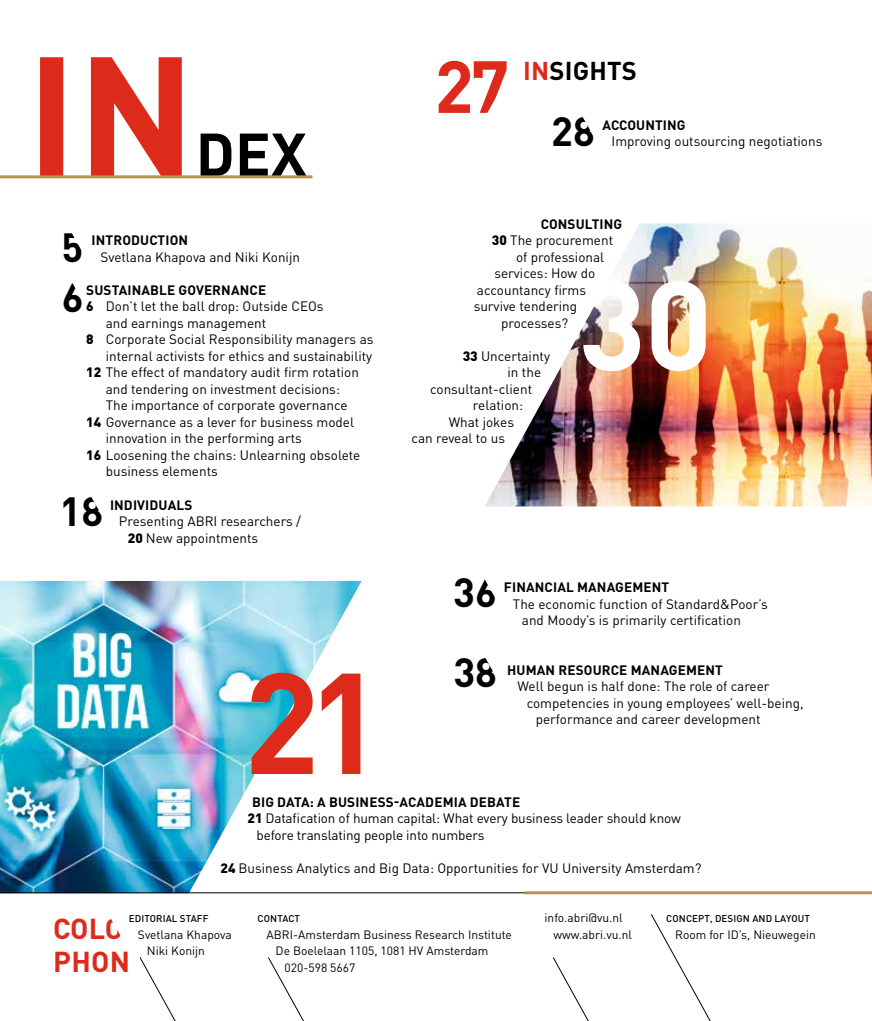
<style>
.page{position:relative;width:872px;height:1021px;background:#fff}
.page>*{position:absolute;margin:0;border:0;box-sizing:border-box;transform-origin:0 0}
.t1{font:700 141px "DINOT";color:#dd2a1b}
.t2{font:700 124.8px "DINOT";color:#fff}
.t3{font:700 72.45px "DINOT";color:#dd2a1b}
.t4{font:700 40.35px "DINOT";color:#000}
.t5{font:700 28.5px/33px "DINOT";letter-spacing:.01em;color:#dd2a1b}
.t6{font:700 25.5px "DINOT";letter-spacing:.01em;color:#000}
.t7{font:13.5px/16.5px "DINOT";color:#000}
.t8{font:700 13.5px "DINOT";letter-spacing:.01em;color:#000}
.t9{font:12px/16.5px "DINOT";color:#000}
.t10{font:500 9.75px "DINOT";letter-spacing:.01em;color:#000}
.s1{color:#dd2a1b}
.s2{font-weight:900}
</style>
<div class="page">
<img style="left:0;top:581px;width:362px;height:311px">
<svg style="left:268px;top:957px;width:36px;height:63px"></svg>
<svg style="left:552px;top:914px;width:159px;height:106px"></svg>
<svg style="left:139px;top:957px;width:36px;height:63px"></svg>
<hr style="left:0;top:892px;width:860px;height:1px;background:#000">
<svg style="left:201px;top:134px;width:105px;height:41px"></svg>
<svg style="left:40px;top:57px;width:142px;height:118px"></svg>
<hr style="left:0;top:175px;width:312px;height:3px;background:#b7934f">
<hr style="left:524px;top:891px;width:348px;height:3px;background:#b7934f">
<img style="left:485px;top:223px;width:387px;height:283px">
<h3 class="t3" style="left:434px;top:37px;width:77px">27</h3>
<h3 class="t6" style="left:523px;top:54px;width:115px"><span class="s1">IN</span>SIGHTS</h3>
<h3 class="t4" style="left:61px;top:220px;width:23px">5</h3>
<p class="t8" style="left:92px;top:231px;width:98px">INTRODUCTION</p>
<p class="t7" style="left:100px;top:248px;width:201px">Svetlana Khapova and Niki Konijn</p>
<h3 class="t4" style="left:62px;top:269px;width:23px">6</h3>
<p class="t8" style="left:86px;top:281px;width:181px">SUSTAINABLE GOVERNANCE</p>
<p class="t7" style="left:86px;top:298px;width:239px"><span class="s2">6</span> Don’t let the ball drop: Outside CEOs</p>
<p class="t7" style="left:106px;top:314px;width:162px">and earnings management</p>
<p class="t7" style="left:86px;top:331px;width:289px"><span class="s2">8</span> Corporate Social Responsibility managers as</p>
<p class="t7" style="left:106px;top:347px;width:268px">internal activists for ethics and sustainability</p>
<p class="t7" style="left:86px;top:364px;width:274px"><span class="s2">12</span> The effect of mandatory audit firm rotation</p>
<p class="t7" style="left:106px;top:380px;width:236px">and tendering on investment decisions:</p>
<p class="t7" style="left:106px;top:397px;width:243px">The importance of corporate governance</p>
<p class="t7" style="left:86px;top:413px;width:269px"><span class="s2">14</span> Governance as a lever for business model</p>
<p class="t7" style="left:106px;top:430px;width:198px">innovation in the performing arts</p>
<p class="t7" style="left:86px;top:446px;width:276px"><span class="s2">16</span> Loosening the chains: Unlearning obsolete</p>
<p class="t7" style="left:106px;top:463px;width:114px">business elements</p>
<h3 class="t4" style="left:59px;top:484px;width:45px">18</h3>
<p class="t8" style="left:110px;top:495px;width:84px">INDIVIDUALS</p>
<p class="t7" style="left:128px;top:512px;width:175px;text-indent:-9px">Presenting ABRI researchers /<br><span class="s2">20</span> New appointments</p>
<h1 class="t1" style="left:243px;top:627px;width:142px">21</h1>
<h3 class="t4" style="left:551px;top:104px;width:45px">28</h3>
<p class="t8" style="left:602px;top:116px;width:84px">ACCOUNTING</p>
<p class="t7" style="left:611px;top:133px;width:212px">Improving outsourcing negotiations</p>
<p class="t8" style="left:541px;top:215px;width:83px">CONSULTING</p>
<p class="t7" style="left:492px;top:232px;width:123px"><span class="s2">30</span> The procurement</p>
<p class="t7" style="left:516px;top:248px;width:90px">of professional</p>
<p class="t7" style="left:494px;top:265px;width:102px">services: How do</p>
<p class="t7" style="left:477px;top:281px;width:111px">accountancy firms</p>
<p class="t7" style="left:473px;top:298px;width:105px">survive tendering</p>
<p class="t7" style="left:501px;top:314px;width:69px">processes?</p>
<p class="t7" style="left:463px;top:347px;width:89px"><span class="s2">33</span> Uncertainty</p>
<p class="t7" style="left:507px;top:364px;width:35px">in the</p>
<p class="t7" style="left:430px;top:380px;width:104px">consultant-client</p>
<p class="t7" style="left:473px;top:397px;width:52px">relation:</p>
<p class="t7" style="left:448px;top:413px;width:67px">What jokes</p>
<p class="t7" style="left:411px;top:430px;width:95px">can reveal to us</p>
<h2 class="t2" style="left:578px;top:240px;width:136px">30</h2>
<h3 class="t4" style="left:453px;top:565px;width:45px">36</h3>
<p class="t8" style="left:504px;top:578px;width:167px">FINANCIAL MANAGEMENT</p>
<p class="t7" style="left:522px;top:595px;width:247px;text-indent:-9px">The economic function of Standard&amp;Poor’s and Moody’s is primarily certification</p>
<h3 class="t4" style="left:453px;top:645px;width:45px">38</h3>
<p class="t8" style="left:507px;top:660px;width:217px">HUMAN RESOURCE MANAGEMENT</p>
<p class="t7" style="left:517px;top:677px;width:253px">Well begun is half done: The role of career</p>
<p class="t7" style="left:526px;top:694px;width:278px">competencies in young employees’ well-being,</p>
<p class="t7" style="left:535px;top:710px;width:226px">performance and career development</p>
<p class="t8" style="left:252px;top:792px;width:269px">BIG DATA: A BUSINESS-ACADEMIA DEBATE</p>
<p class="t7" style="left:247px;top:809px;width:435px"><span class="s2">21</span> Datafication of human capital: What every business leader should know</p>
<p class="t7" style="left:256px;top:826px;width:229px">before translating people into numbers</p>
<p class="t7" style="left:220px;top:859px;width:482px"><span class="s2">24</span> Business Analytics and Big Data: Opportunities for VU University Amsterdam?</p>
<h3 class="t5" style="left:53px;top:910px;width:78px">COLO<br>PHON</h3>
<p class="t10" style="left:258px;top:912px;width:44px">CONTACT</p>
<p class="t10" style="left:129px;top:912px;width:81px">EDITORIAL STAFF</p>
<p class="t9" style="left:147px;top:925px;width:86px;text-indent:-9px">Svetlana Khapova<br>Niki Konijn</p>
<p class="t9" style="left:266px;top:925px;width:247px">ABRI-Amsterdam Business Research Institute</p>
<p class="t9" style="left:275px;top:942px;width:214px">De Boelelaan 1105, 1081 HV Amsterdam</p>
<p class="t9" style="left:284px;top:958px;width:72px">020-598 5667</p>
<p class="t9" style="left:553px;top:909px;width:80px;text-indent:-9px">info.abri@vu.nl www.abri.vu.nl</p>
<p class="t10" style="left:666px;top:912px;width:145px">CONCEPT, DESIGN AND LAYOUT</p>
<p class="t9" style="left:675px;top:925px;width:142px">Room for ID’s, Nieuwegein</p>
</div>
